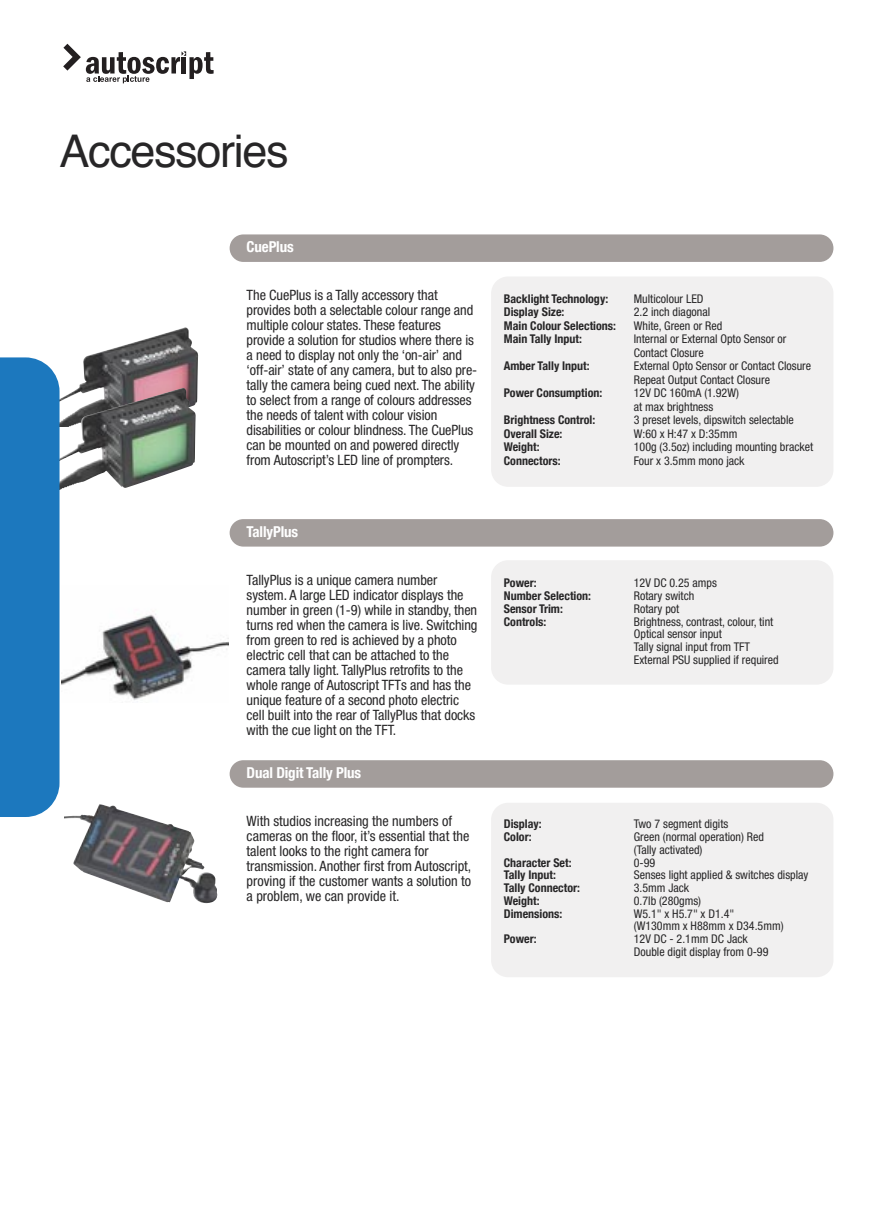
<style>
.page{position:relative;width:893px;height:1217px;background:#fff}
.page>*{position:absolute;margin:0;border:0;box-sizing:border-box;transform-origin:0 0}
.t1{font:45px "Helvetica";letter-spacing:-.03em;color:#272627}
.t2{font:700 condensed 15px "Helvetica Neue";letter-spacing:-.01em;color:#fff}
.t3{font:condensed 14.25px/15px "Helvetica Neue";letter-spacing:-.005em;color:#272627}
.t4{font:condensed 12px/12.8px "Helvetica Neue";color:#272627}
.t5{font:700 condensed 12px "Helvetica Neue";color:#272627}
</style>
<div class="page">
<img style="left:62px;top:614px;width:166px;height:86px">
<img style="left:79px;top:327px;width:119px;height:76px">
<img style="left:60px;top:388px;width:136px;height:102px">
<div style="left:491px;top:277px;width:342px;height:209px;background:#f1f0f0"></div>
<div style="left:491px;top:560px;width:342px;height:124px;background:#f1f0f0"></div>
<div style="left:491px;top:803px;width:342px;height:173px;background:#f1f0f0"></div>
<div style="left:230px;top:234px;width:603px;height:28px;background:#a39d9b;border-radius:14px"></div>
<div style="left:230px;top:519px;width:603px;height:27px;background:#a39d9b;border-radius:14px"></div>
<div style="left:230px;top:760px;width:603px;height:27px;background:#a39d9b;border-radius:14px"></div>
<img style="left:64px;top:804px;width:153px;height:98px">
<div style="left:0;top:357px;width:60px;height:459px;background:#1c78be"></div>
<svg style="left:63px;top:44px;width:151px;height:39px"></svg>
<h1 class="t1" style="left:60px;top:132px;width:231px">Accessories</h1>
<p class="t2" style="left:247px;top:237px;width:49px">CuePlus</p>
<p class="t3" style="left:247px;top:287px;width:232px">The CuePlus is a Tally accessory that provides both a selectable colour range and multiple colour states. These features provide a solution for studios where there is a need to display not only the ‘on-air’ and ‘off-air’ state of any camera, but to also pre&shy;tally the camera being cued next. The ability to select from a range of colours addresses the needs of talent with colour vision disabilities or colour blindness. The CuePlus can be mounted on and powered directly from Autoscript’s LED line of prompters.</p>
<p class="t2" style="left:247px;top:522px;width:53px">TallyPlus</p>
<p class="t3" style="left:247px;top:571px;width:232px">TallyPlus is a unique camera number system. A large LED indicator displays the number in green (1-9) while in standby, then turns red when the camera is live. Switching from green to red is achieved by a photo electric cell that can be attached to the camera tally light. TallyPlus retrofits to the whole range of Autoscript TFTs and has the unique feature of a second photo electric cell built into the rear of TallyPlus that docks with the cue light on the TFT.</p>
<p class="t2" style="left:247px;top:763px;width:116px">Dual Digit Tally Plus</p>
<p class="t3" style="left:247px;top:812px;width:226px">With studios increasing the numbers of cameras on the floor, it’s essential that the talent looks to the right camera for transmission. Another first from Autoscript, proving if the customer wants a solution to a problem, we can provide it.</p>
<p class="t5" style="left:504px;top:291px;width:106px">Backlight Technology:</p>
<p class="t4" style="left:634px;top:292px;width:71px">Multicolour LED</p>
<p class="t5" style="left:504px;top:304px;width:62px">Display Size:</p>
<p class="t4" style="left:634px;top:305px;width:78px">2.2 inch diagonal</p>
<p class="t5" style="left:504px;top:318px;width:114px">Main Colour Selections:</p>
<p class="t4" style="left:634px;top:319px;width:90px">White, Green or Red</p>
<p class="t5" style="left:504px;top:331px;width:80px">Main Tally Input:</p>
<p class="t4" style="left:634px;top:332px;width:154px;line-height:13.5px">Internal or External Opto Sensor or<br>Contact Closure</p>
<p class="t5" style="left:504px;top:358px;width:87px">Amber Tally Input:</p>
<p class="t4" style="left:634px;top:359px;width:179px;line-height:13.5px">External Opto Sensor or Contact Closure<br>Repeat Output Contact Closure</p>
<p class="t5" style="left:504px;top:385px;width:100px">Power Consumption:</p>
<p class="t4" style="left:634px;top:386px;width:107px;line-height:13.5px">12V DC 160mA (1.92W) at max brightness</p>
<p class="t5" style="left:504px;top:412px;width:93px">Brightness Control:</p>
<p class="t4" style="left:634px;top:413px;width:161px">3 preset levels, dipswitch selectable</p>
<p class="t5" style="left:504px;top:426px;width:60px">Overall Size:</p>
<p class="t4" style="left:634px;top:427px;width:105px">W:60 x H:47 x D:35mm</p>
<p class="t5" style="left:504px;top:439px;width:37px">Weight:</p>
<p class="t4" style="left:634px;top:440px;width:181px">100g (3.5oz) including mounting bracket</p>
<p class="t5" style="left:504px;top:453px;width:58px">Connectors:</p>
<p class="t4" style="left:634px;top:454px;width:112px">Four x 3.5mm mono jack</p>
<p class="t5" style="left:504px;top:575px;width:34px">Power:</p>
<p class="t4" style="left:634px;top:576px;width:85px">12V DC 0.25 amps</p>
<p class="t5" style="left:504px;top:588px;width:89px">Number Selection:</p>
<p class="t4" style="left:634px;top:589px;width:62px">Rotary switch</p>
<p class="t5" style="left:504px;top:601px;width:61px">Sensor Trim:</p>
<p class="t4" style="left:634px;top:602px;width:47px">Rotary pot</p>
<p class="t5" style="left:504px;top:614px;width:44px">Controls:</p>
<p class="t4" style="left:634px;top:614px;width:146px">Brightness, contrast, colour, tint<br>Optical sensor input<br>Tally signal input from TFT<br>External PSU supplied if required</p>
<p class="t5" style="left:504px;top:816px;width:39px">Display:</p>
<p class="t4" style="left:634px;top:817px;width:96px">Two 7 segment digits</p>
<p class="t5" style="left:504px;top:829px;width:29px">Color:</p>
<p class="t4" style="left:634px;top:830px;width:132px">Green (normal operation) Red (Tally activated)</p>
<p class="t5" style="left:504px;top:854px;width:69px">Character Set:</p>
<p class="t4" style="left:634px;top:855px;width:23px">0-99</p>
<p class="t5" style="left:504px;top:867px;width:54px">Tally Input:</p>
<p class="t4" style="left:634px;top:868px;width:176px">Senses light applied &amp; switches display</p>
<p class="t5" style="left:504px;top:880px;width:78px">Tally Connector:</p>
<p class="t4" style="left:634px;top:881px;width:57px">3.5mm Jack</p>
<p class="t5" style="left:504px;top:893px;width:37px">Weight:</p>
<p class="t4" style="left:634px;top:894px;width:69px">0.7lb (280gms)</p>
<p class="t5" style="left:504px;top:905px;width:60px">Dimensions:</p>
<p class="t4" style="left:634px;top:906px;width:151px">W5.1" x H5.7" x D1.4"<br>(W130mm x H88mm x D34.5mm)</p>
<p class="t5" style="left:504px;top:931px;width:34px">Power:</p>
<p class="t4" style="left:634px;top:932px;width:136px">12V DC - 2.1mm DC Jack<br>Double digit display from 0-99</p>
</div>
